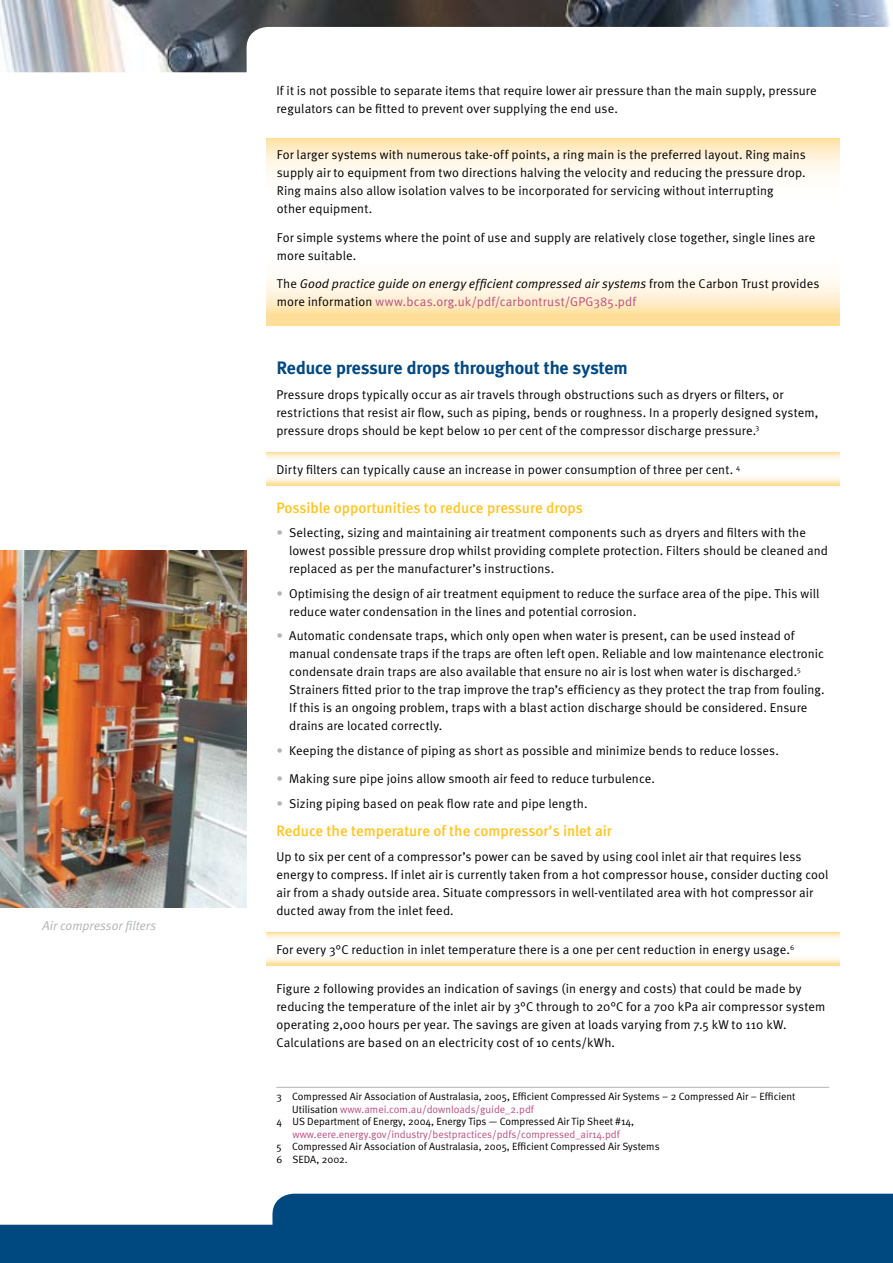
<style>
.page{position:relative;width:893px;height:1263px;background:#fff}
.page>*{position:absolute;margin:0;border:0;box-sizing:border-box;transform-origin:0 0}
.t1{font:700 18px "Meta Plus";letter-spacing:-.01em;color:#004880}
.t2{font:500 15px "Meta";color:#ffc425}
.t3{font:12.75px/18px "Meta Normal";letter-spacing:.01em;color:#000}
.t4{font:italic 12.75px/18px "Meta Normal";letter-spacing:.005em;color:#000}
.t5{font:italic 12.75px "Meta Normal";color:#b2b4b6}
.t6{font:10.5px/12.6px "Meta Normal";color:#000}
.t7{font:10.5px "Meta Normal";color:#bc4f84}
.s1{font-style:normal}
.s2{font-style:normal;color:#bc4f84}
.s3{color:#b2b4b6}
.s4{color:#000}
</style>
<div class="page">
<img style="left:0;top:0;width:890px;height:72px">
<svg style="left:0;top:1194px;width:893px;height:69px;background:#236191"></svg>
<svg style="left:266px;top:452px;width:573px;height:33px"></svg>
<svg style="left:266px;top:932px;width:573px;height:33px"></svg>
<hr style="left:276px;top:1087px;width:553px;height:1px;background:#b2b4b6">
<svg style="left:266px;top:138px;width:573px;height:187px"></svg>
<img style="left:0;top:550px;width:247px;height:358px">
<p class="t5" style="left:43px;top:919px;width:115px">Air compressor filters</p>
<p class="t3" style="left:276px;top:82px;width:542px">If it is not possible to separate items that require lower air pressure than the main supply, pressure regulators can be fitted to prevent over supplying the end use.</p>
<p class="t3" style="left:277px;top:145px;width:530px">For larger systems with numerous take-off points, a ring main is the preferred layout. Ring mains supply air to equipment from two directions halving the velocity and reducing the pressure drop.<br>Ring mains also allow isolation valves to be incorporated for servicing without interrupting other equipment.</p>
<p class="t3" style="left:277px;top:228px;width:540px">For simple systems where the point of use and supply are relatively close together, single lines are more suitable.</p>
<p class="t4" style="left:277px;top:275px;width:544px"><span class="s1">The</span> Good practice guide on energy efficient compressed air systems <span class="s1">from the Carbon Trust provides more information</span> <span class="s2">www.bcas.org.uk/pdf/carbontrust/GPG385.pdf</span></p>
<h1 class="t1" style="left:276px;top:357px;width:353px">Reduce pressure drops throughout the system</h1>
<p class="t3" style="left:276px;top:385px;width:543px">Pressure drops typically occur as air travels through obstructions such as dryers or filters, or restrictions that resist air flow, such as piping, bends or roughness. I n a properly designed system, pressure drops should be kept below 10 per cent of the compressor discharge pressure.<sup>3</sup></p>
<p class="t3" style="left:276px;top:460px;width:465px">Dirty filters can typically cause an increase in power consumption of three per cent. <sup>4</sup></p>
<p class="t2" style="left:276px;top:499px;width:308px">Possible opportunities to reduce pressure drops</p>
<p class="t3" style="left:289px;top:524px;width:540px;text-indent:-13px"><span class="s3">•</span> Selecting, sizing and maintaining air treatment components such as dryers and filters with the lowest possible pressure drop whilst providing complete protection. Filters should be cleaned and replaced as per the manufacturer’s instructions.</p>
<p class="t3" style="left:289px;top:584px;width:532px;text-indent:-13px"><span class="s3">•</span> Optimising the design of air treatment equipment to reduce the surface area of the pipe. This will reduce water condensation in the lines and potential corrosion.</p>
<p class="t3" style="left:289px;top:627px;width:537px;text-indent:-13px"><span class="s3">•</span> Automatic condensate traps, which only open when water is present, can be used instead of manual condensate traps if the traps are often left open. Reliable and low maintenance electronic condensate drain traps are also available that ensure no air is lost when water is discharged.<sup>5<br></sup>Strainers fitted prior to the trap improve the trap’s efficiency as they protect the trap from fouling.<br>If this is an ongoing problem, traps with a blast action discharge should be considered. Ensure drains are located correctly.</p>
<p class="t3" style="left:276px;top:741px;width:504px"><span class="s3">•</span> Keeping the distance of piping as short as possible and minimize bends to reduce losses.</p>
<p class="t3" style="left:276px;top:770px;width:380px"><span class="s3">•</span> Making sure pipe joins allow smooth air feed to reduce turbulence.</p>
<p class="t3" style="left:276px;top:794px;width:313px"><span class="s3">•</span> Sizing piping based on peak flow rate and pipe length.</p>
<p class="t2" style="left:276px;top:822px;width:337px">Reduce the temperature of the compressor’s inlet air</p>
<p class="t3" style="left:276px;top:847px;width:554px">Up to six per cent of a compressor’s power can be saved by using cool inlet air that requires less energy to compress. If inlet air is currently taken from a hot compressor house, consider ducting cool air from a shady outside area. Situate compressors in well-ventilated area with hot compressor air ducted away from the inlet feed.</p>
<p class="t3" style="left:276px;top:940px;width:519px">For every 3°C reduction in inlet temperature there is a one per cent reduction in energy usage.<sup>6</sup></p>
<p class="t3" style="left:276px;top:979px;width:550px">Figure 2 following provides an indication of savings (in energy and costs) that could be made by reducing the temperature of the inlet air by 3°C through to 20°C for a 700 kPa air compressor system operating 2,000 hours per year. The savings are given at loads varying from 7.5 kW to 110 kW.<br>Calculations are based on an electricity cost of 10 cents/kWh.</p>
<p class="t6" style="left:276px;top:1090px;width:521px">3 Compressed Air Association of Australasia, 2005, Efficient Compressed Air Systems – 2 Compressed Air – Efficient</p>
<p class="t7" style="left:292px;top:1103px;width:244px"><span class="s4">Utilisation</span> www.amei.com.au/downloads/guide_2.pdf</p>
<p class="t6" style="left:276px;top:1115px;width:359px">4 US Department of Energy, 2004, Energy Tips — Compressed Air Tip Sheet #14,</p>
<p class="t7" style="left:293px;top:1128px;width:329px">www.eere.energy.gov/industry/bestpractices/pdfs/compressed_air14.pdf</p>
<p class="t6" style="left:276px;top:1140px;width:385px">5 Compressed Air Association of Australasia, 2005, Efficient Compressed Air Systems<br>6 SEDA, 2002.</p>
</div>
